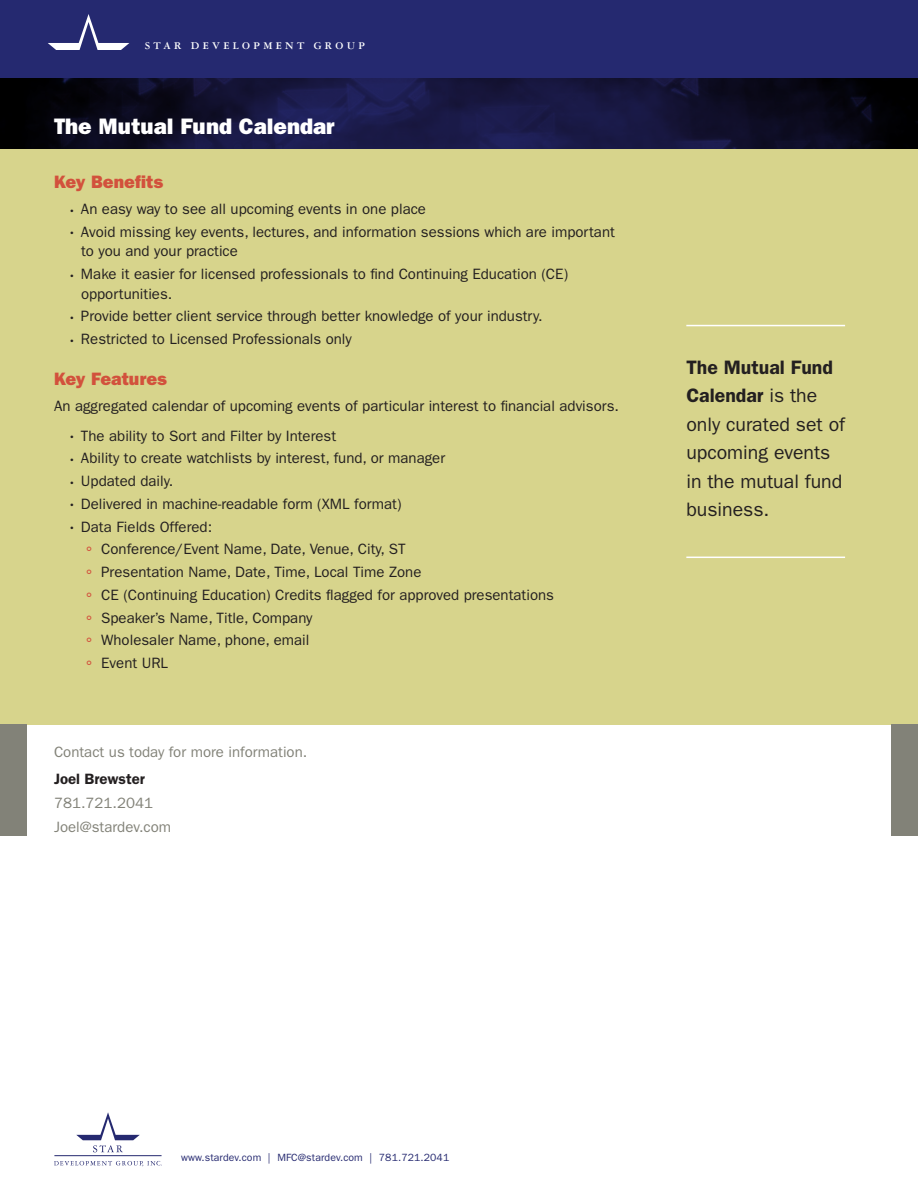
<style>
.page{position:relative;width:918px;height:1188px;background:#fff}
.page>*{position:absolute;margin:0;border:0;box-sizing:border-box;transform-origin:0 0}
.t1{font:22.5px "ITC Franklin Gothic Std Hvy";color:#fff}
.t2{font:19.5px/28.5px "ITC Franklin Gothic Std";color:#231f20}
.t3{font:18px "ITC Franklin Gothic Std Hvy";color:#d2513c}
.t4{font:15px/19.5px "ITC Franklin Gothic Std";color:#231f20}
.t5{font:15px "ITC Franklin Gothic Std";color:#828278}
.t6{font:600 15px "ITC Franklin Gothic Std";color:#231f20}
.t7{font:700 10.95px "Garamond 3 LT Std";letter-spacing:.3em;color:#fff}
.t8{font:10.5px "ITC Franklin Gothic Std";letter-spacing:.01em;color:#252970}
.s1{color:#d2513c}
.s2{font-weight:600}
</style>
<div class="page">
<svg style="left:0;top:78px;width:918px;height:71px;background:#111130"></svg>
<div style="left:0;top:149px;width:918px;height:575px;background:#d7d48c"></div>
<svg style="left:76px;top:1112px;width:64px;height:40px"></svg>
<svg style="left:54px;top:1161px;width:108px;height:5px"></svg>
<hr style="left:54px;top:1155px;width:108px;height:1px;background:#252970">
<div style="left:0;top:0;width:918px;height:78px;background:#252970"></div>
<svg style="left:48px;top:14px;width:81px;height:36px"></svg>
<hr style="left:686px;top:325px;width:159px;height:1px;background:#fff">
<hr style="left:686px;top:557px;width:159px;height:1px;background:#fff">
<div style="left:891px;top:724px;width:27px;height:112px;background:#828278"></div>
<div style="left:0;top:724px;width:27px;height:112px;background:#828278"></div>
<p class="t7" style="left:145px;top:40px;width:222px">STAR DEVELOPMENT GROUP</p>
<p class="t1" style="left:54px;top:113px;width:282px">The Mutual Fund Calendar</p>
<p class="t3" style="left:54px;top:171px;width:111px">Key Benefits</p>
<p class="t4" style="left:68px;top:199px;width:360px">• An easy way to see all upcoming events in one place</p>
<p class="t4" style="left:81px;top:222px;width:535px;text-indent:-14px">• Avoid missing key events, lectures, and information sessions which are important to you and your practice</p>
<p class="t4" style="left:81px;top:264px;width:489px;text-indent:-14px">• Make it easier for licensed professionals to find Continuing Education (CE) opportunities.</p>
<p class="t4" style="left:68px;top:307px;width:477px">• Provide better client service through better knowledge of your industry.</p>
<p class="t4" style="left:68px;top:329px;width:286px">• Restricted to Licensed Professionals only</p>
<p class="t3" style="left:54px;top:368px;width:115px">Key Features</p>
<p class="t4" style="left:54px;top:396px;width:567px">An aggregated calendar of upcoming events of particular interest to financial advisors.</p>
<p class="t4" style="left:68px;top:426px;width:270px">• The ability to Sort and Filter by Interest</p>
<p class="t4" style="left:68px;top:449px;width:379px">• Ability to create watchlists by interest, fund, or manager</p>
<p class="t4" style="left:68px;top:471px;width:107px">• Updated daily.</p>
<p class="t4" style="left:68px;top:494px;width:336px">• Delivered in machine-readable form (XML format)</p>
<p class="t4" style="left:68px;top:517px;width:146px">• Data Fields Offered:</p>
<p class="t4" style="left:86px;top:540px;width:321px"><span class="s1">°</span> Conference/Event Name, Date, Venue, City, ST</p>
<p class="t4" style="left:86px;top:562px;width:337px"><span class="s1">°</span> Presentation Name, Date, Time, Local Time Zone</p>
<p class="t4" style="left:86px;top:585px;width:469px"><span class="s1">°</span> CE (Continuing Education) Credits flagged for approved presentations</p>
<p class="t4" style="left:86px;top:608px;width:228px"><span class="s1">°</span> Speaker’s Name, Title, Company</p>
<p class="t4" style="left:86px;top:631px;width:225px"><span class="s1">°</span> Wholesaler Name, phone, email</p>
<p class="t4" style="left:86px;top:653px;width:83px"><span class="s1">°</span> Event URL</p>
<p class="t5" style="left:54px;top:744px;width:255px">Contact us today for more information.</p>
<p class="t6" style="left:54px;top:770px;width:93px">Joel Brewster</p>
<p class="t5" style="left:54px;top:794px;width:100px">781.721.2041</p>
<p class="t5" style="left:54px;top:818px;width:119px">Joel@stardev.com</p>
<p class="t2" style="left:686px;top:353px;width:160px"><span class="s2">The Mutual Fund<br>Calendar</span> is the only curated set of upcoming events in the mutual fund business.</p>
<p class="t8" style="left:181px;top:1151px;width:270px">www.stardev.com | MFC@stardev.com | 781.721.2041</p>
</div>
